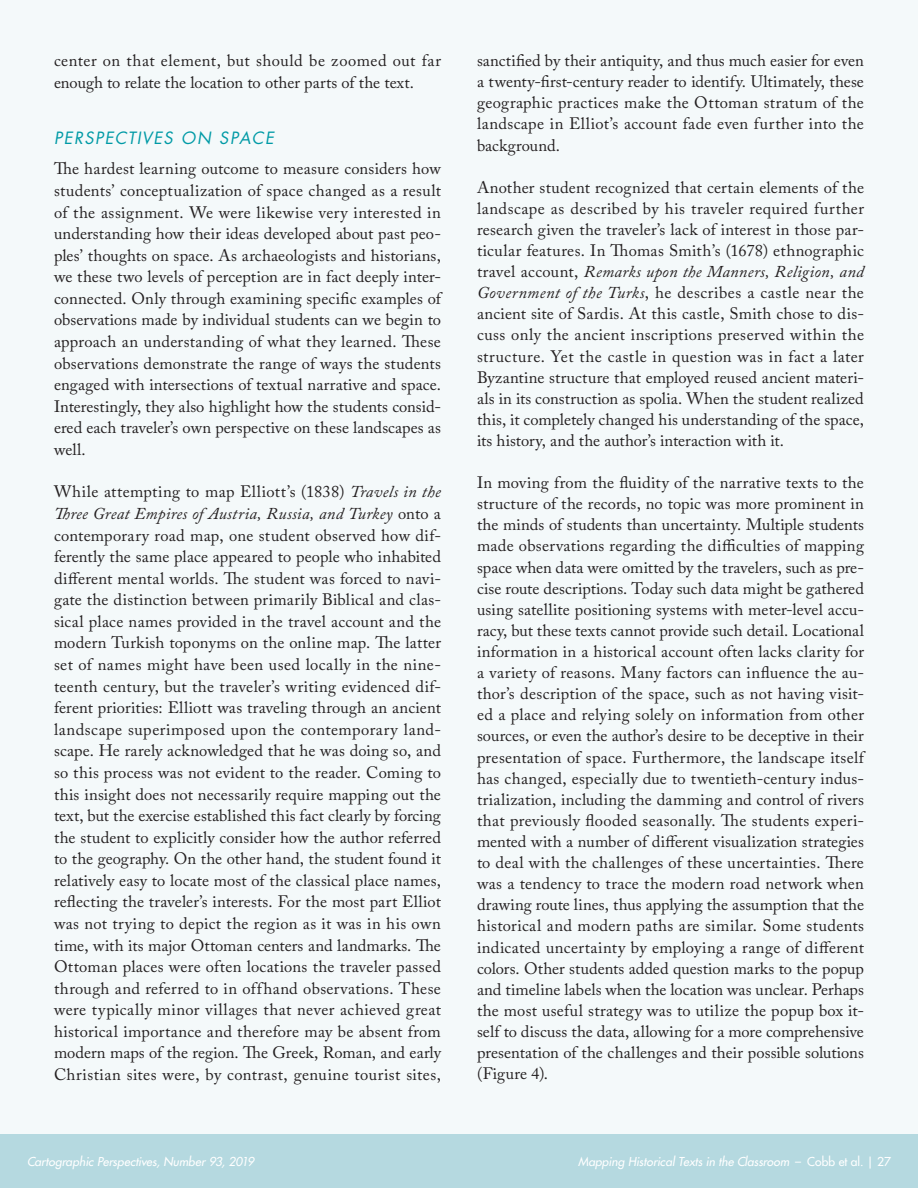
<style>
.page{position:relative;width:918px;height:1188px;background:#fff}
.page>*{position:absolute;margin:0;border:0;box-sizing:border-box;transform-origin:0 0}
.Main_Body_Text{font:16.5px/21.1px "Adobe Caslon Pro";letter-spacing:.01em;color:#231f20}
.Lesser_Header{font:italic 16.5px "Futura Std";letter-spacing:.08em;color:#009aa6}
.t1{font:italic 500 12px "Futura Std";color:#fff}
.s1{font-style:italic}
.s2{font-style:normal}
</style>
<div class="page">
<div style="left:0;top:1134px;width:918px;height:54px;background:#b5d9e0"></div>
<div style="left:0;top:0;width:918px;height:1134px;background:#f4f9fa"></div>
<p class="Main_Body_Text" style="left:54px;top:50px;width:388px;line-height:21.6px">center on that element, but should be zoomed out far enough to relate the location to other parts of the text.</p>
<p class="Lesser_Header" style="left:54px;top:127px;width:221px">PERSPECTIVES ON SPACE</p>
<p class="Main_Body_Text" style="left:54px;top:158px;width:390px;line-height:21.6px">The hardest learning outcome to measure considers how students’ conceptualization of space changed as a result of the assignment. We were likewise very interested in understanding how their ideas developed about past peo&shy;ples’ thoughts on space. As archaeologists and historians, we these two levels of perception are in fact deeply inter&shy;connected. Only through examining specific examples of observations made by individual students can we begin to approach an understanding of what they learned. These observations demonstrate the range of ways the students engaged with intersections of textual narrative and space.<br>Interestingly, they also highlight how the students consid&shy;ered each traveler’s own perspective on these landscapes as well.</p>
<p class="Main_Body_Text" style="left:54px;top:481px;width:389px;line-height:21.6px;text-align:justify">While attempting to map Elliott’s (1838) <span class="s1">Travels in the Three Great Empires of Austria, Russia, and Turkey</span> onto a contemporary road map, one student observed how dif&shy;ferently the same place appeared to people who inhabited different mental worlds. The student was forced to navi&shy;gate the distinction between primarily Biblical and clas&shy;sical place names provided in the travel account and the modern Turkish toponyms on the online map. The latter set of names might have been used locally in the nine&shy;teenth century, but the traveler’s writing evidenced dif&shy;ferent priorities: Elliott was traveling through an ancient landscape superimposed upon the contemporary land&shy;scape. He rarely acknowledged that he was doing so, and so this process was not evident to the reader. Coming to this insight does not necessarily require mapping out the text, but the exercise established this fact clearly by forcing the student to explicitly consider how the author referred to the geography. On the other hand, the student found it relatively easy to locate most of the classical place names, reflecting the traveler’s interests. For the most part Elliot was not trying to depict the region as it was in his own time, with its major Ottoman centers and landmarks. The Ottoman places were often locations the traveler passed through and referred to in offhand observations. These were typically minor villages that never achieved great historical importance and therefore may be absent from modern maps of the region. The Greek, Roman, and early Christian sites were, by contrast, genuine tourist sites,</p>
<p class="Main_Body_Text" style="left:477px;top:50px;width:389px;text-align:justify">sanctified by their antiquity, and thus much easier for even a twenty-first-century reader to identify. Ultimately, these geographic practices make the Ottoman stratum of the landscape in Elliot’s account fade even further into the background.</p>
<p class="Main_Body_Text" style="left:477px;top:176px;width:389px;text-align:justify">Another student recognized that certain elements of the landscape as described by his traveler required further research given the traveler’s lack of interest in those par&shy;ticular features. In Thomas Smith’s (1678) ethnographic travel account, <span class="s1">Remarks upon the Manners, Religion, and Government of the Turks</span>, he describes a castle near the ancient site of Sardis. At this castle, Smith chose to dis&shy;cuss only the ancient inscriptions preserved within the structure. Yet the castle in question was in fact a later Byzantine structure that employed reused ancient materi&shy;als in its construction as spolia. When the student realized this, it completely changed his understanding of the space, its history, and the author’s interaction with it.</p>
<p class="Main_Body_Text" style="left:477px;top:472px;width:391px">In moving from the fluidity of the narrative texts to the structure of the records, no topic was more prominent in the minds of students than uncertainty. Multiple students made observations regarding the difficulties of mapping space when data were omitted by the travelers, such as pre&shy;cise route descriptions. Today such data might be gathered using satellite positioning systems with meter-level accu&shy;racy, but these texts cannot provide such detail. Locational information in a historical account often lacks clarity for a variety of reasons. Many factors can influence the au&shy;thor’s description of the space, such as not having visit&shy;ed a place and relying solely on information from other sources, or even the author’s desire to be deceptive in their presentation of space. Furthermore, the landscape itself has changed, especially due to twentieth-century indus&shy;trialization, including the damming and control of rivers that previously flooded seasonally. The students experi&shy;mented with a number of different visualization strategies to deal with the challenges of these uncertainties. There was a tendency to trace the modern road network when drawing route lines, thus applying the assumption that the historical and modern paths are similar. Some students indicated uncertainty by employing a range of different colors. Other students added question marks to the popup and timeline labels when the location was unclear. Perhaps the most useful strategy was to utilize the popup box it&shy;self to discuss the data, allowing for a more comprehensive presentation of the challenges and their possible solutions (Figure 4).</p>
<p class="t1" style="left:27px;top:1154px;width:229px">Cartographic Perspectives, Number 93, 2019</p>
<p class="t1" style="left:578px;top:1154px;width:314px">Mapping Historical Texts in the Classroom <span class="s2">– Cobb et al. | 27</span></p>
</div>
